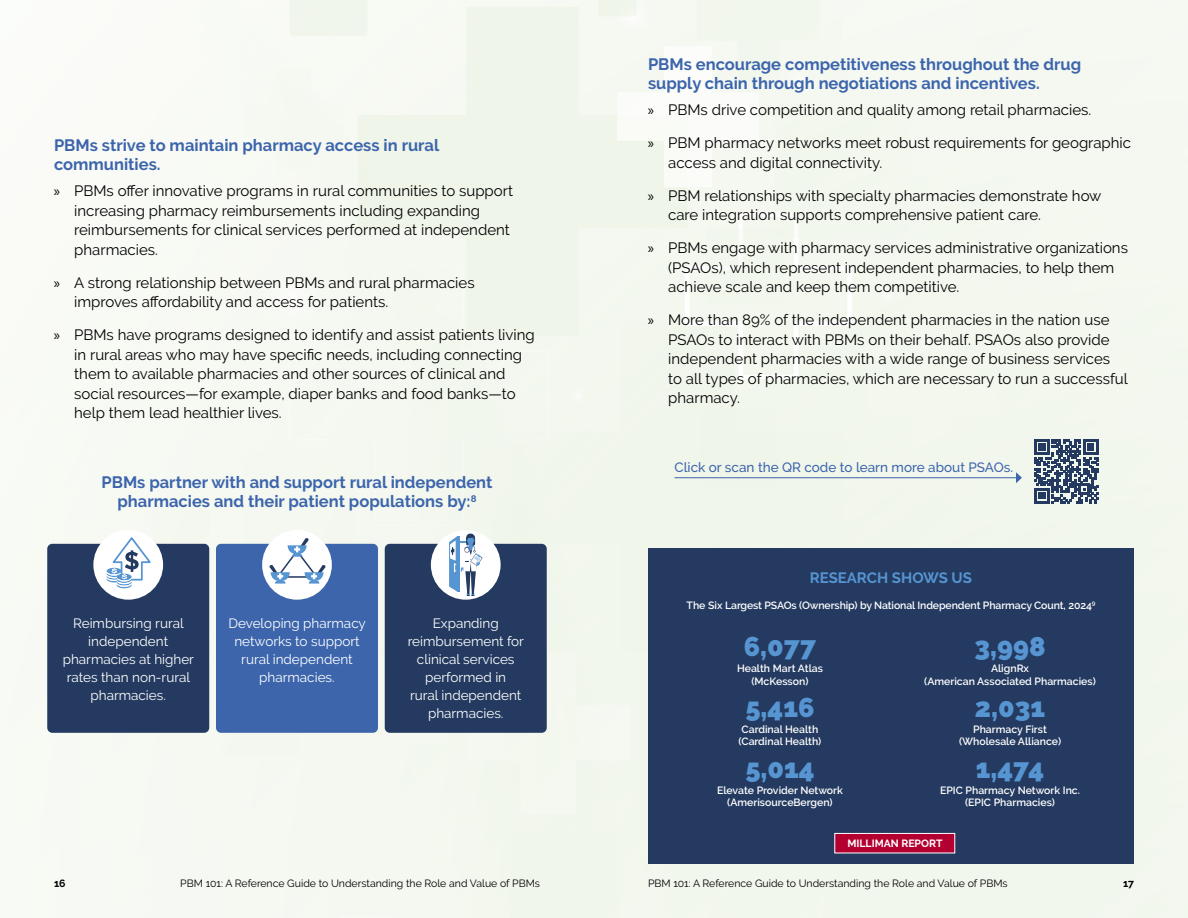
<style>
.page{position:relative;width:1188px;height:918px;background:#f4f8ef}
.page>*{position:absolute;margin:0;border:0;box-sizing:border-box;transform-origin:0 0}
.t1{font:900 27px "Raleway";color:#5695d2}
.t2{font:700 16.5px/19.5px "Raleway";color:#3c65ac}
.t3{font:15px/19.5px "Raleway";color:#000}
.t4{font:700 15px "Raleway";color:#5695d2}
.t5{font:13.5px/18px "Raleway";color:#fff;text-align:center}
.t6{font:500 13.5px "Raleway";color:#3c65ac}
.t7{font:600 10.5px/12.6px "Raleway";color:#fff;text-align:center}
.t8{font:10.5px "Raleway";color:#000}
.t9{font:700 10.5px "Raleway";color:#fff}
.t10{font:700 10.5px "Raleway";color:#000}
.s1{font-family:"Myriad Pro"}
</style>
<div class="page">
<div style="left:648px;top:549px;width:486px;height:315px;background:#243a60"></div>
<div style="left:835px;top:833px;width:120px;height:20px;background:#b30031"></div>
<div style="left:834px;top:833px;width:121px;height:20px;border:1px solid #fff"></div>
<div style="left:216px;top:544px;width:162px;height:189px;background:#3c65ac;border-radius:5px"></div>
<div style="left:262px;top:530px;width:70px;height:70px;background:#fff;border-radius:50%"></div>
<svg style="left:269px;top:538px;width:57px;height:46px"></svg>
<div style="left:47px;top:544px;width:162px;height:189px;background:#243a60;border-radius:5px"></div>
<div style="left:93px;top:530px;width:70px;height:70px;background:#fff;border-radius:50%"></div>
<svg style="left:107px;top:535px;width:46px;height:54px"></svg>
<div style="left:385px;top:544px;width:162px;height:189px;background:#243a60;border-radius:5px"></div>
<div style="left:431px;top:530px;width:70px;height:70px;background:#fff;border-radius:50%"></div>
<svg style="left:449px;top:534px;width:33px;height:62px"></svg>
<svg style="left:1034px;top:439px;width:65px;height:65px"></svg>
<hr style="left:675px;top:477px;width:342px;height:1px;background:#3c65ac">
<svg style="left:1016px;top:472px;width:6px;height:11px"></svg>
<p class="t2" style="left:54px;top:135px;width:387px">PBMs strive to maintain pharmacy access in rural communities.</p>
<p class="t3" style="left:74px;top:181px;width:440px;text-indent:-20px"><span class="s1">»</span> PBMs offer innovative programs in rural communities to support increasing pharmacy reimbursements including expanding reimbursements for clinical services performed at independent pharmacies.</p>
<p class="t3" style="left:74px;top:273px;width:402px;text-indent:-20px"><span class="s1">»</span> A strong relationship between PBMs and rural pharmacies improves affordability and access for patients.</p>
<p class="t3" style="left:74px;top:325px;width:462px;text-indent:-20px"><span class="s1">»</span> PBMs have programs designed to identify and assist patients living in rural areas who may have specific needs, including connecting them to available pharmacies and other sources of clinical and social resources—for example, diaper banks and food banks—to help them lead healthier lives.</p>
<p class="t2" style="left:102px;top:472px;width:392px;text-align:center">PBMs partner with and support rural independent pharmacies and their patient populations by:<sup>8</sup></p>
<p class="t5" style="left:63px;top:614px;width:133px">Reimbursing rural independent pharmacies at higher rates than non-rural pharmacies.</p>
<p class="t5" style="left:408px;top:614px;width:118px">Expanding reimbursement for clinical services performed in<br>rural independent pharmacies.</p>
<p class="t5" style="left:228px;top:614px;width:139px">Developing pharmacy networks to support rural independent pharmacies.</p>
<p class="t2" style="left:648px;top:54px;width:435px">PBMs encourage competitiveness throughout the drug supply chain through negotiations and incentives.</p>
<p class="t3" style="left:648px;top:100px;width:445px"><span class="s1">»</span> PBMs drive competition and quality among retail pharmacies.</p>
<p class="t3" style="left:668px;top:133px;width:464px;text-indent:-20px"><span class="s1">»</span> PBM pharmacy networks meet robust requirements for geographic access and digital connectivity.</p>
<p class="t3" style="left:668px;top:186px;width:435px;text-indent:-20px"><span class="s1">»</span> PBM relationships with specialty pharmacies demonstrate how care integration supports comprehensive patient care.</p>
<p class="t3" style="left:668px;top:238px;width:461px;text-indent:-20px"><span class="s1">»</span> PBMs engage with pharmacy services administrative organizations (PSAOs), which represent independent pharmacies, to help them achieve scale and keep them competitive.</p>
<p class="t3" style="left:668px;top:310px;width:461px;text-indent:-20px"><span class="s1">»</span> More than 89% of the independent pharmacies in the nation use PSAOs to interact with PBMs on their behalf. PSAOs also provide independent pharmacies with a wide range of business services<br>to all types of pharmacies, which are necessary to run a successful pharmacy.</p>
<p class="t6" style="left:675px;top:460px;width:340px">Click or scan the QR code to learn more about PSAOs.</p>
<p class="t4" style="left:810px;top:569px;width:164px">RESEARCH SHOWS US</p>
<p class="t7" style="left:687px;top:599px;width:410px">The Six Largest PSAOs (Ownership) by National Independent Pharmacy Count, 2024<sup>9</sup></p>
<h1 class="t1" style="left:744px;top:631px;width:74px">6,077</h1>
<p class="t7" style="left:737px;top:662px;width:87px">Health Mart Atlas (McKesson)</p>
<h1 class="t1" style="left:745px;top:692px;width:71px">5,416</h1>
<p class="t7" style="left:739px;top:723px;width:84px;text-align:left">Cardinal Health (Cardinal Health)</p>
<h1 class="t1" style="left:745px;top:753px;width:71px">5,014</h1>
<p class="t7" style="left:717px;top:784px;width:127px">Elevate Provider Network (AmerisourceBergen)</p>
<h1 class="t1" style="left:975px;top:631px;width:72px">3,998</h1>
<p class="t7" style="left:924px;top:662px;width:173px">AlignRx<br>(American Associated Pharmacies)</p>
<h1 class="t1" style="left:975px;top:692px;width:72px">2,031</h1>
<p class="t7" style="left:959px;top:723px;width:104px">Pharmacy First (Wholesale Alliance)</p>
<h1 class="t1" style="left:976px;top:753px;width:70px">1,474</h1>
<p class="t7" style="left:940px;top:784px;width:140px">EPIC Pharmacy Network Inc. (EPIC Pharmacies)</p>
<p class="t9" style="left:847px;top:837px;width:97px">MILLIMAN REPORT</p>
<p class="t10" style="left:54px;top:878px;width:13px">16</p>
<p class="t8" style="left:180px;top:878px;width:361px">PBM 101: A Reference Guide to Understanding the Role and Value of PBMs</p>
<p class="t8" style="left:648px;top:878px;width:361px">PBM 101: A Reference Guide to Understanding the Role and Value of PBMs</p>
<p class="t10" style="left:1123px;top:878px;width:12px">17</p>
</div>
